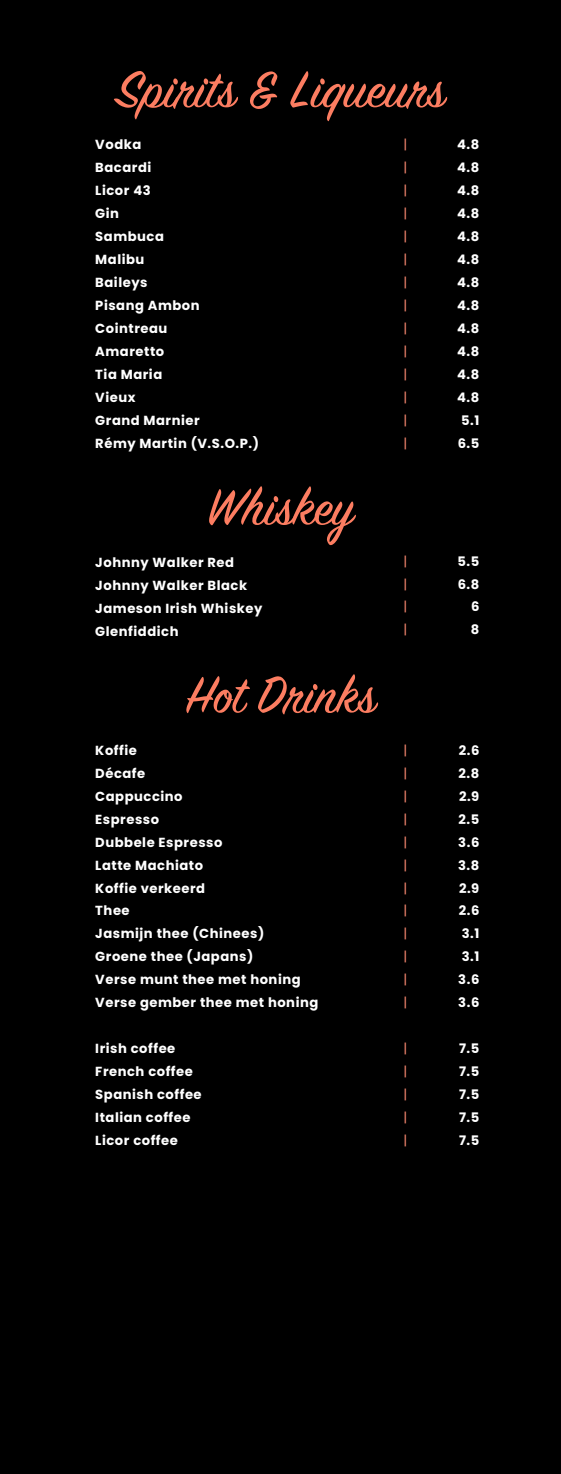
<style>
.page{position:relative;width:561px;height:1474px;background:#fff}
.page>*{position:absolute;margin:0;border:0;box-sizing:border-box;transform-origin:0 0}
.t1{font:57.23px "Sign Painter House Script";color:#fc7d61}
.t2{font:700 13.12px/22.9px "Poppins";letter-spacing:.04em;color:#fff}
.t3{font:13.12px/22.9px "Poppins";color:#f3856d;text-align:justify}
</style>
<div class="page">
<div style="left:0;top:0;width:560px;height:1474px;background:#000"></div>
<h1 class="t1" style="left:116px;top:64px;width:330px">Spirits &amp; Liqueurs</h1>
<p class="t3" style="left:403px;top:133px;width:5px">| | | | | | | | | | | | | |</p>
<p class="t2" style="left:95px;top:133px;width:165px">Vodka<br>Bacardi<br>Licor 43<br>Gin<br>Sambuca<br>Malibu<br>Baileys<br>Pisang Ambon<br>Cointreau<br>Amaretto<br>Tia Maria<br>Vieux<br>Grand Marnier<br>Rémy Martin (V.S.O.P.)</p>
<p class="t2" style="left:457px;top:133px;width:24px;text-align:justify">4.8<br>4.8<br>4.8<br>4.8<br>4.8<br>4.8<br>4.8<br>4.8<br>4.8<br>4.8<br>4.8<br>4.8<br>5.1<br>6.5</p>
<h1 class="t1" style="left:207px;top:481px;width:149px">Whiskey</h1>
<p class="t3" style="left:403px;top:550px;width:5px">| | | |</p>
<p class="t2" style="left:95px;top:551px;width:168px">Johnny Walker Red<br>Johnny Walker Black<br>Jameson Irish Whiskey<br>Glenfiddich</p>
<p class="t2" style="left:457px;top:550px;width:23px;text-align:right">5.5<br>6.8<br>6<br>8</p>
<h1 class="t1" style="left:185px;top:669px;width:192px">Hot Drinks</h1>
<p class="t2" style="left:95px;top:739px;width:224px">Koffie<br>Décafe<br>Cappuccino<br>Espresso<br>Dubbele Espresso<br>Latte Machiato<br>Koffie verkeerd<br>Thee<br>Jasmijn thee (Chinees)<br>Groene thee (Japans)<br>Verse munt thee met honing<br>Verse gember thee met honing</p>
<p class="t2" style="left:95px;top:1037px;width:108px">Irish coffee<br>French coffee<br>Spanish coffee<br>Italian coffee<br>Licor coffee</p>
<p class="t3" style="left:403px;top:739px;width:5px">| | | | | | | | | | | |</p>
<p class="t3" style="left:403px;top:1037px;width:5px">| | | | |</p>
<p class="t2" style="left:458px;top:739px;width:23px;text-align:justify">2.6<br>2.8<br>2.9<br>2.5<br>3.6<br>3.8<br>2.9<br>2.6<br>3.1<br>3.1<br>3.6<br>3.6</p>
<p class="t2" style="left:459px;top:1037px;width:22px;text-align:justify">7.5<br>7.5<br>7.5<br>7.5<br>7.5</p>
</div>
